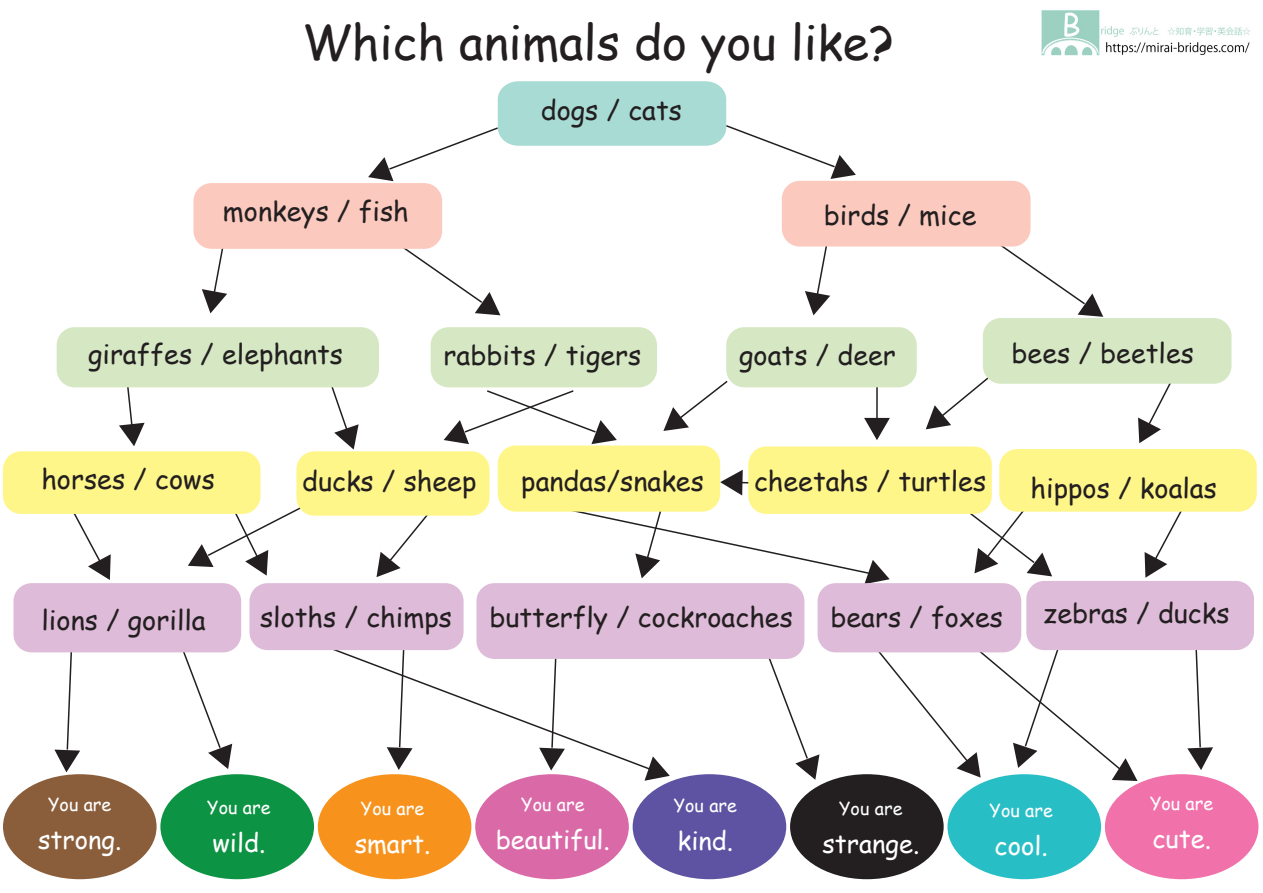
<style>
.page{position:relative;width:1263px;height:893px;background:#fff}
.page>*{position:absolute;margin:0;border:0;box-sizing:border-box;transform-origin:0 0}
.t1{font:47.7px "Comic Sans MS";color:#231f20}
.t2{font:27px "Comic Sans MS";color:#231f20}
.t3{font:25.5px "Comic Sans MS";color:#fff}
.t4{font:18px "Comic Sans MS";color:#fff}
</style>
<div class="page">
<svg style="left:177px;top:650px;width:55px;height:119px"></svg>
<svg style="left:768px;top:648px;width:51px;height:132px"></svg>
<svg style="left:1002px;top:236px;width:101px;height:81px"></svg>
<svg style="left:404px;top:235px;width:96px;height:80px"></svg>
<svg style="left:54px;top:652px;width:26px;height:120px"></svg>
<svg style="left:644px;top:770px;width:26px;height:11px"></svg>
<svg style="left:202px;top:249px;width:25px;height:64px"></svg>
<svg style="left:805px;top:247px;width:25px;height:68px"></svg>
<svg style="left:325px;top:387px;width:34px;height:63px"></svg>
<svg style="left:864px;top:418px;width:26px;height:22px"></svg>
<hr style="left:876px;top:359px;width:2px;height:70px;background:#231f20">
<svg style="left:970px;top:500px;width:82px;height:76px"></svg>
<svg style="left:376px;top:516px;width:52px;height:61px"></svg>
<svg style="left:188px;top:508px;width:112px;height:68px"></svg>
<svg style="left:663px;top:380px;width:65px;height:51px"></svg>
<svg style="left:119px;top:387px;width:26px;height:59px"></svg>
<svg style="left:73px;top:514px;width:38px;height:66px"></svg>
<svg style="left:444px;top:390px;width:173px;height:54px"></svg>
<svg style="left:1187px;top:650px;width:26px;height:120px"></svg>
<svg style="left:926px;top:378px;width:62px;height:51px"></svg>
<svg style="left:1138px;top:384px;width:33px;height:59px"></svg>
<svg style="left:1144px;top:512px;width:38px;height:66px"></svg>
<svg style="left:333px;top:648px;width:332px;height:128px"></svg>
<svg style="left:576px;top:470px;width:314px;height:114px"></svg>
<svg style="left:829px;top:591px;width:308px;height:190px"></svg>
<div style="left:3px;top:774px;width:154px;height:105px;background:#8a5d3b;border-radius:50%"></div>
<div style="left:160px;top:774px;width:154px;height:105px;background:#0d9344;border-radius:50%"></div>
<div style="left:318px;top:774px;width:153px;height:105px;background:#f7931d;border-radius:50%"></div>
<div style="left:475px;top:774px;width:154px;height:105px;background:#da69a8;border-radius:50%"></div>
<div style="left:790px;top:774px;width:154px;height:105px;background:#231f20;border-radius:50%"></div>
<div style="left:947px;top:774px;width:154px;height:105px;background:#28bec6;border-radius:50%"></div>
<div style="left:633px;top:774px;width:153px;height:105px;background:#5e52a2;border-radius:50%"></div>
<div style="left:1105px;top:774px;width:153px;height:105px;background:#f171ab;border-radius:50%"></div>
<svg style="left:368px;top:81px;width:488px;height:100px"></svg>
<div style="left:193px;top:183px;width:249px;height:66px;background:#fbc9be;border-radius:18px"></div>
<div style="left:57px;top:327px;width:322px;height:60px;background:#d5e8c3;border-radius:18px"></div>
<div style="left:3px;top:451px;width:258px;height:63px;background:#fff689;border-radius:18px"></div>
<div style="left:14px;top:583px;width:227px;height:69px;background:#debbd8;border-radius:18px"></div>
<div style="left:782px;top:181px;width:248px;height:66px;background:#fbc9be;border-radius:18px"></div>
<div style="left:983px;top:318px;width:248px;height:66px;background:#d5e8c3;border-radius:18px"></div>
<div style="left:999px;top:449px;width:258px;height:63px;background:#fff689;border-radius:18px"></div>
<div style="left:1026px;top:581px;width:228px;height:69px;background:#debbd8;border-radius:18px"></div>
<div style="left:431px;top:327px;width:226px;height:60px;background:#d5e8c3;border-radius:18px"></div>
<div style="left:726px;top:327px;width:191px;height:60px;background:#d5e8c3;border-radius:18px"></div>
<div style="left:748px;top:446px;width:244px;height:68px;background:#fff689;border-radius:18px"></div>
<div style="left:498px;top:446px;width:222px;height:66px;background:#fff689;border-radius:18px"></div>
<div style="left:296px;top:451px;width:193px;height:65px;background:#fff689;border-radius:18px"></div>
<div style="left:249px;top:583px;width:215px;height:67px;background:#debbd8;border-radius:18px"></div>
<div style="left:476px;top:583px;width:328px;height:76px;background:#debbd8;border-radius:18px"></div>
<div style="left:817px;top:583px;width:204px;height:69px;background:#debbd8;border-radius:18px"></div>
<img style="left:1041px;top:10px;width:209px;height:46px">
<h1 class="t1" style="left:302px;top:7px;width:593px">Which animals do you like?</h1>
<p class="t2" style="left:223px;top:191px;width:187px">monkeys / fish</p>
<p class="t2" style="left:541px;top:90px;width:143px">dogs / cats</p>
<p class="t2" style="left:824px;top:195px;width:154px">birds / mice</p>
<p class="t2" style="left:88px;top:335px;width:256px">giraffes / elephants</p>
<p class="t2" style="left:444px;top:335px;width:199px">rabbits / tigers</p>
<p class="t2" style="left:739px;top:335px;width:158px">goats / deer</p>
<p class="t2" style="left:1011px;top:333px;width:184px">bees / beetles</p>
<p class="t2" style="left:41px;top:459px;width:175px">horses / cows</p>
<p class="t2" style="left:302px;top:462px;width:176px">ducks / sheep</p>
<p class="t2" style="left:521px;top:462px;width:184px">pandas/snakes</p>
<p class="t2" style="left:754px;top:462px;width:234px">cheetahs / turtles</p>
<p class="t2" style="left:1030px;top:468px;width:188px">hippos / koalas</p>
<p class="t2" style="left:42px;top:600px;width:166px">lions / gorilla</p>
<p class="t2" style="left:260px;top:597px;width:193px">sloths / chimps</p>
<p class="t2" style="left:489px;top:597px;width:305px">butterfly / cockroaches</p>
<p class="t2" style="left:830px;top:597px;width:174px">bears / foxes</p>
<p class="t2" style="left:1043px;top:593px;width:188px">zebras / ducks</p>
<p class="t4" style="left:48px;top:791px;width:65px">You are</p>
<p class="t3" style="left:38px;top:821px;width:85px">strong.</p>
<p class="t4" style="left:207px;top:794px;width:65px">You are</p>
<p class="t3" style="left:213px;top:824px;width:54px">wild.</p>
<p class="t4" style="left:361px;top:795px;width:65px">You are</p>
<p class="t3" style="left:355px;top:825px;width:77px">smart.</p>
<p class="t4" style="left:521px;top:791px;width:65px">You are</p>
<p class="t3" style="left:496px;top:821px;width:116px">beautiful.</p>
<p class="t4" style="left:674px;top:792px;width:65px">You are</p>
<p class="t3" style="left:678px;top:822px;width:57px">kind.</p>
<p class="t4" style="left:839px;top:795px;width:65px">You are</p>
<p class="t3" style="left:822px;top:824px;width:98px">strange.</p>
<p class="t4" style="left:989px;top:797px;width:65px">You are</p>
<p class="t3" style="left:995px;top:827px;width:55px">cool.</p>
<p class="t4" style="left:1150px;top:790px;width:65px">You are</p>
<p class="t3" style="left:1152px;top:820px;width:60px">cute.</p>
</div>
